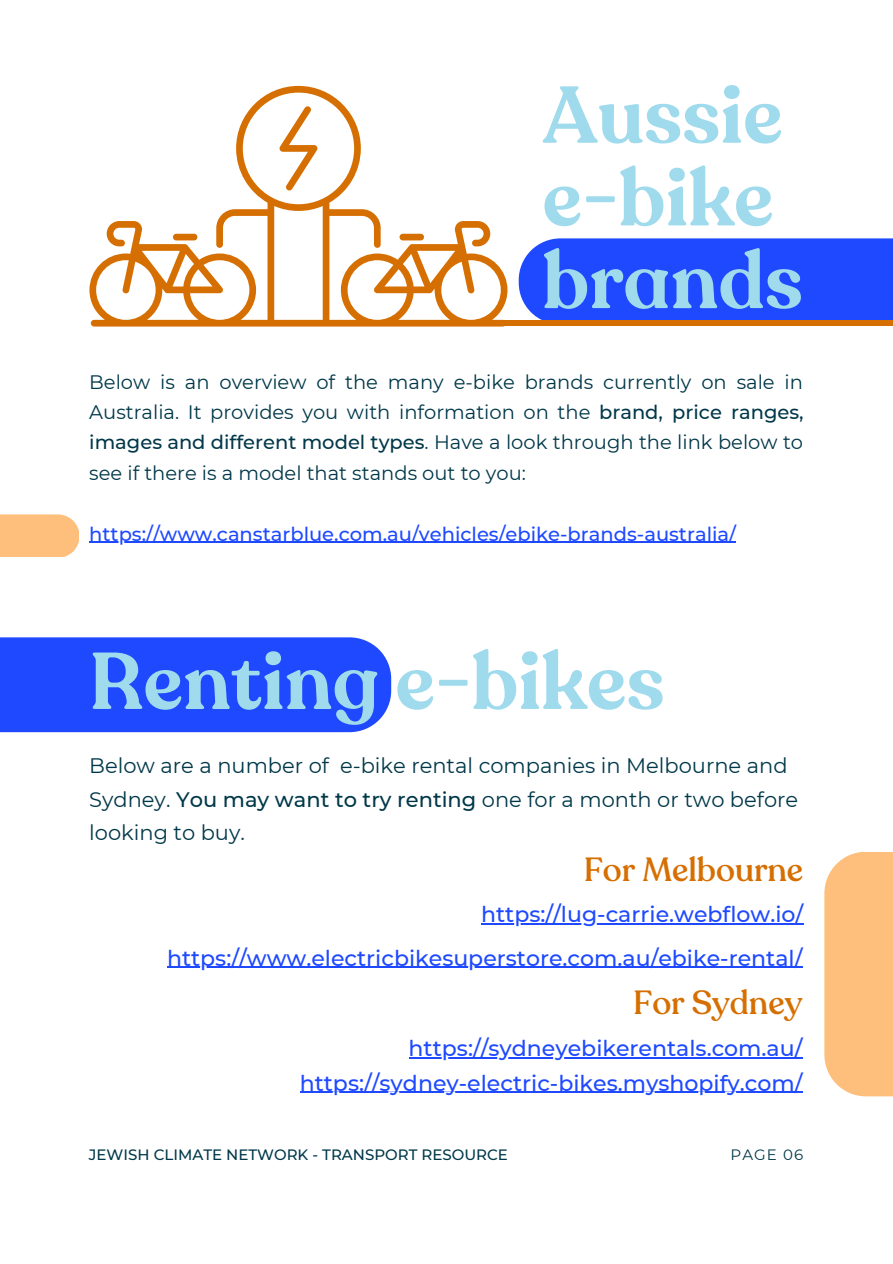
<style>
.page{position:relative;width:893px;height:1264px;background:#fff}
.page>*{position:absolute;margin:0;border:0;box-sizing:border-box;transform-origin:0 0}
.t1{font:600 79.5px "Recoleta Alt";color:#a0dbed}
.t2{font:500 33.15px "Recoleta";color:#d66f02}
.t3{font:500 22.05px "Montserrat";color:#1e49ff}
.t4{font:21px/33.8px "Montserrat";color:#003849}
.t5{font:19.5px/30.3px "Montserrat";color:#003849;text-align:justify}
.t6{font:500 19.5px "Montserrat";color:#1e49ff}
.t7{font:500 15px "Montserrat";color:#003849}
.t8{font:15px "Montserrat";letter-spacing:.075em;color:#003849}
.s1{font-weight:500}
</style>
<div class="page">
<hr style="left:481px;top:923px;width:322px;height:1px;background:#1e49ff">
<hr style="left:167px;top:966px;width:635px;height:1px;background:#1e49ff">
<hr style="left:408px;top:1057px;width:394px;height:1px;background:#1e49ff">
<hr style="left:300px;top:1091px;width:502px;height:2px;background:#1e49ff">
<svg style="left:89px;top:86px;width:418px;height:240px"></svg>
<hr style="left:89px;top:541px;width:647px;height:1px;background:#1e49ff">
<div style="left:0;top:637px;width:391px;height:95px;background:#1e49ff"></div>
<div style="left:824px;top:851px;width:68px;height:245px;background:#ffbf7c"></div>
<div style="left:0;top:514px;width:79px;height:43px;background:#ffbf7c"></div>
<svg style="left:495px;top:238px;width:397px;height:87px;background:#3958ee"></svg>
<p class="t1" style="left:542px;top:63px;width:242px">Aussie</p>
<p class="t1" style="left:542px;top:146px;width:233px">e-bike</p>
<p class="t1" style="left:542px;top:228px;width:262px">brands</p>
<p class="t5" style="left:89px;top:366px;width:715px">Below is an overview of the many e-bike brands currently on sale in Australia. It provides you with information on the <span class="s1">brand, price ranges, images and different model types</span>. Have a look through the link below to see if there is a model that stands out to you:</p>
<p class="t6" style="left:89px;top:521px;width:648px">https://www.canstarblue.com.au/vehicles/ebike-brands-australia/</p>
<p class="t1" style="left:89px;top:629px;width:577px">Renting e-bikes</p>
<p class="t4" style="left:89px;top:748px;width:710px">Below are a number of e-bike rental companies in Melbourne and<br>Sydney. <span class="s1">You may want to try renting</span> one for a month or two before looking to buy.</p>
<p class="t2" style="left:583px;top:847px;width:221px">For Melbourne</p>
<p class="t3" style="left:481px;top:901px;width:324px">https://lug-carrie.webflow.io/</p>
<p class="t3" style="left:167px;top:944px;width:637px">https://www.electricbikesuperstore.com.au/ebike-rental/</p>
<p class="t2" style="left:633px;top:981px;width:171px">For Sydney</p>
<p class="t3" style="left:408px;top:1034px;width:395px">https://sydneyebikerentals.com.au/</p>
<p class="t3" style="left:300px;top:1069px;width:504px">https://sydney-electric-bikes.myshopify.com/</p>
<p class="t7" style="left:89px;top:1145px;width:420px">JEWISH CLIMATE NETWORK - TRANSPORT RESOURCE</p>
<p class="t8" style="left:730px;top:1145px;width:74px">PAGE 06</p>
</div>
